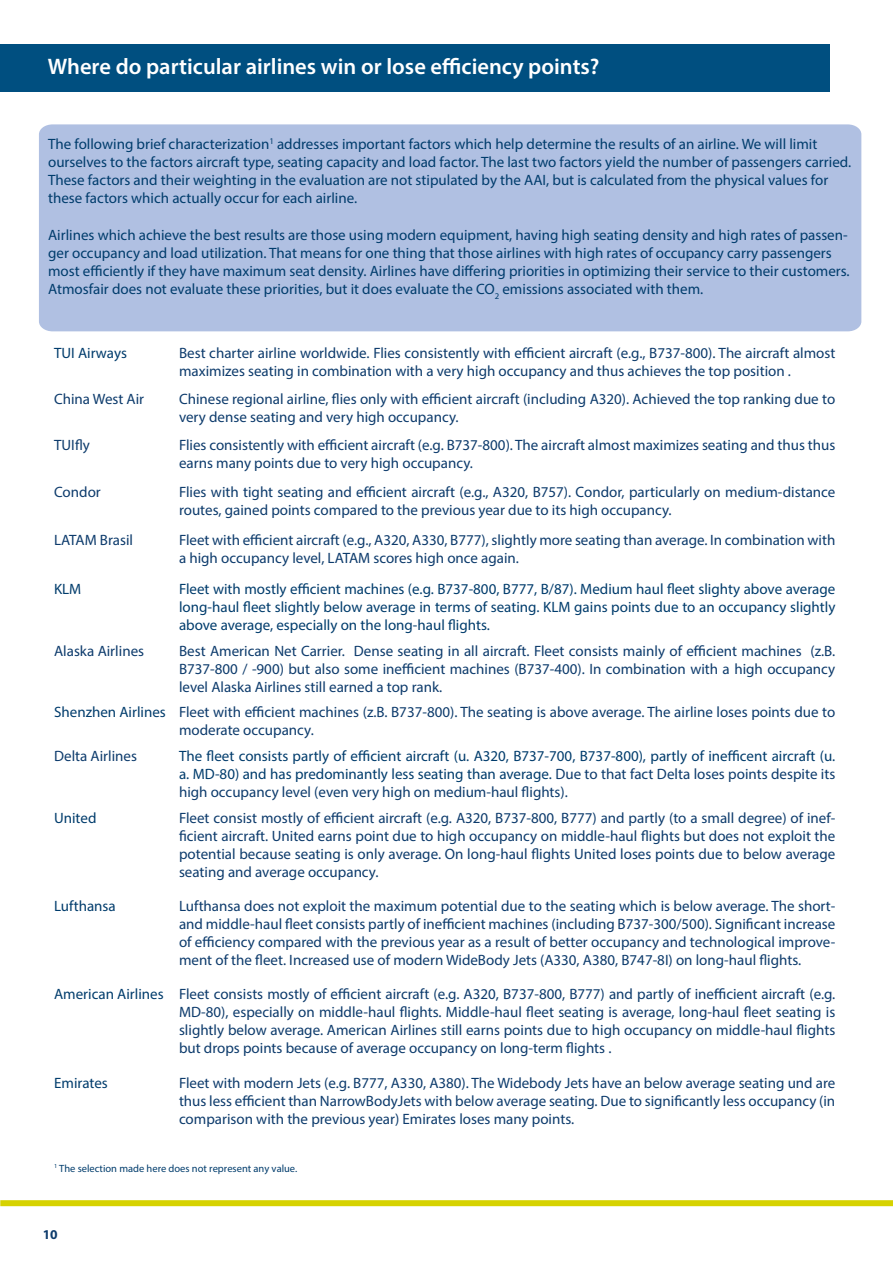
<style>
.page{position:relative;width:893px;height:1263px;background:#fff}
.page>*{position:absolute;margin:0;border:0;box-sizing:border-box;transform-origin:0 0}
.t1{font:600 22.5px "Myriad Pro";color:#fff}
.t2{font:15px/18px "Myriad Pro";color:#0d3b6c}
.t3{font:15px/18px "Myriad Pro";color:#003c6c;text-align:justify}
.t4{font:700 13.5px "Myriad Pro";color:#0d3b6c}
.t5{font:10.5px "Myriad Pro";color:#003c6c}
.s1{color:#0d3b6c}
</style>
<div class="page">
<div style="left:0;top:1200px;width:893px;height:6px;background:#d6d200"></div>
<div style="left:0;top:44px;width:829px;height:48px;background:#004f80"></div>
<div style="left:39px;top:124px;width:822px;height:207px;background:#b0c0e2"></div>
<p class="t1" style="left:48px;top:52px;width:553px">Where do particular airlines win or lose efficiency points?</p>
<p class="t3" style="left:48px;top:135px;width:771px">The following brief characterization<sup>1</sup> addresses important factors which help determine the results of an airline. We will limit</p>
<p class="t3" style="left:48px;top:153px;width:805px">ourselves to the factors aircraft type, seating capacity and load factor. The last two factors yield the number of passengers carried.</p>
<p class="t3" style="left:48px;top:171px;width:782px">These factors and their weighting in the evaluation are not stipulated by the AAI, but is calculated from the physical values for</p>
<p class="t3" style="left:48px;top:189px;width:311px">these factors which actually occur for each airline.</p>
<p class="t3" style="left:48px;top:225px;width:801px">Airlines which achieve the best results are those using modern equipment, having high seating density and high rates of passen&shy;ger occupancy and load utilization. That means for one thing that those airlines with high rates of occupancy carry passengers</p>
<p class="t3" style="left:48px;top:261px;width:803px">most efficiently if they have maximum seat density. Airlines have differing priorities in optimizing their service to their customers.</p>
<p class="t3" style="left:48px;top:279px;width:657px">Atmosfair does not evaluate these priorities, but it does evaluate the CO<sub>2</sub> emissions associated with them.</p>
<p class="t3" style="left:54px;top:343px;width:74px">TUI Airways</p>
<p class="t2" style="left:179px;top:343px;width:658px">Best charter airline worldwide. Flies consistently with efficient aircraft (e.g., B737-800). The aircraft almost maximizes seating in combination with a very high occupancy and thus achieves the top position .</p>
<p class="t2" style="left:54px;top:390px;width:92px">China West Air</p>
<p class="t2" style="left:179px;top:390px;width:658px">Chinese regional airline, flies only with efficient aircraft (including A320). Achieved the top ranking due to very dense seating and very high occupancy.</p>
<p class="t2" style="left:54px;top:436px;width:37px">TUIfly</p>
<p class="t2" style="left:179px;top:436px;width:658px">Flies consistently with efficient aircraft (e.g. B737-800). The aircraft almost maximizes seating and thus thus earns many points due to very high occupancy.</p>
<p class="t2" style="left:54px;top:482px;width:48px">Condor</p>
<p class="t2" style="left:179px;top:482px;width:658px">Flies with tight seating and efficient aircraft (e.g., A320, B757). Condor, particularly on medium-distance routes, gained points compared to the previous year due to its high occupancy.</p>
<p class="t2" style="left:54px;top:531px;width:80px">LATAM Brasil</p>
<p class="t2" style="left:179px;top:531px;width:658px">Fleet with efficient aircraft (e.g., A320, A330, B777), slightly more seating than average. In combination with a high occupancy level, LATAM scores high once again.</p>
<p class="t3" style="left:54px;top:580px;width:29px">KLM</p>
<p class="t3" style="left:179px;top:580px;width:658px">Fleet with mostly efficient machines (e.g. B737-800, B777, B/87). Medium haul fleet slighty above average long-haul fleet slightly below average in terms of seating. KLM gains points due to an occupancy slightly above average, especially on the long-haul flights.</p>
<p class="t2" style="left:54px;top:641px;width:91px">Alaska Airlines</p>
<p class="t2" style="left:179px;top:641px;width:658px;text-align:justify">Best American Net Carrier. Dense seating in all aircraft. Fleet consists mainly of efficient machines (z.B.<br>B737-800 / -900) but also some inefficient machines (B737-400). In combination with a high occupancy level Alaska Airlines still earned a top rank.</p>
<p class="t3" style="left:54px;top:703px;width:113px">Shenzhen Airlines</p>
<p class="t2" style="left:179px;top:703px;width:658px">Fleet with efficient machines (z.B. B737-800). The seating is above average. The airline loses points due to moderate occupancy.</p>
<p class="t2" style="left:54px;top:746px;width:84px">Delta Airlines</p>
<p class="t3" style="left:179px;top:746px;width:658px">The fleet consists partly of efficient aircraft (u. A320, B737-700, B737-800), partly of inefficent aircraft (u. a. MD-80) and has predominantly less seating than average. <span class="s1">Due to that fact Delta loses points despite its high occupancy level (even very high on medium-haul flights).</span></p>
<p class="t3" style="left:54px;top:809px;width:44px">United</p>
<p class="t2" style="left:179px;top:809px;width:658px;text-align:justify">Fleet consist mostly of efficient aircraft (e.g. A320, B737-800, B777) and partly (to a small degree) of inef&shy;ficient aircraft. United earns point due to high occupancy on middle-haul flights but does not exploit the potential because seating is only average. On long-haul flights United loses points due to below average seating and average occupancy.</p>
<p class="t3" style="left:54px;top:896px;width:63px">Lufthansa</p>
<p class="t2" style="left:179px;top:896px;width:658px;text-align:justify">Lufthansa does not exploit the maximum potential due to the seating which is below average. The short&shy;and middle-haul fleet consists partly of inefficient machines (including B737-300/500). Significant increase of efficiency compared with the previous year as a result of better occupancy and technological improve&shy;ment of the fleet. Increased use of modern WideBody Jets (A330, A380, B747-8I) on long-haul flights.</p>
<p class="t3" style="left:54px;top:985px;width:111px">American Airlines</p>
<p class="t2" style="left:179px;top:985px;width:658px;text-align:justify">Fleet consists mostly of efficient aircraft (e.g. A320, B737-800, B777) and partly of inefficient aircraft (e.g.<br>MD-80), especially on middle-haul flights. Middle-haul fleet seating is average, long-haul fleet seating is slightly below average. American Airlines still earns points due to high occupancy on middle-haul flights but drops points because of average occupancy on long-term flights .</p>
<p class="t3" style="left:54px;top:1074px;width:55px">Emirates</p>
<p class="t2" style="left:179px;top:1074px;width:658px;text-align:justify">Fleet with modern Jets (e.g. B777, A330, A380). The Widebody Jets have an below average seating und are thus less efficient than NarrowBodyJets with below average seating. Due to significantly less occupancy (in comparison with the previous year) Emirates loses many points.</p>
<p class="t5" style="left:54px;top:1161px;width:245px"><sup>1</sup> The selection made here does not represent any value.</p>
<p class="t4" style="left:43px;top:1225px;width:16px">10</p>
</div>
